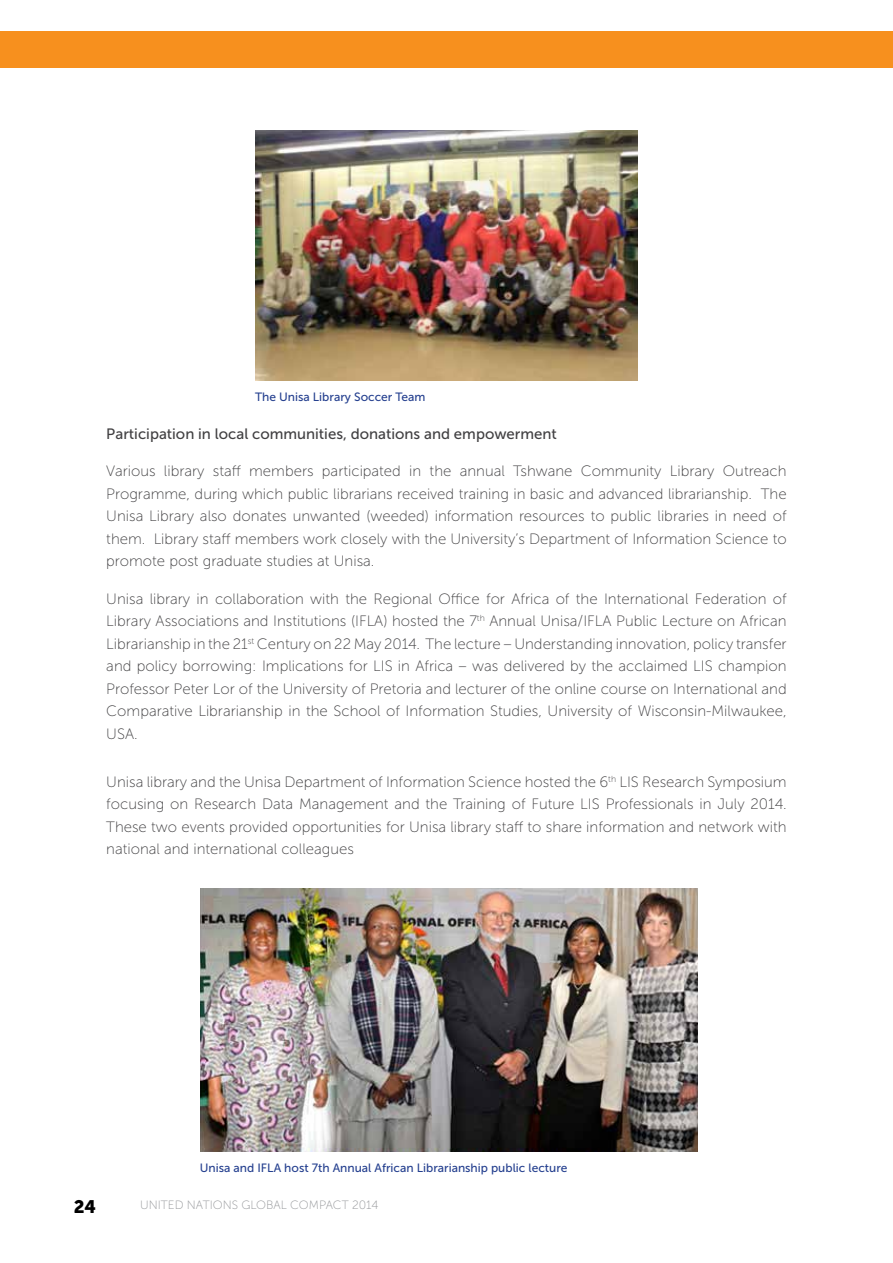
<style>
.page{position:relative;width:893px;height:1263px;background:#fff}
.page>*{position:absolute;margin:0;border:0;box-sizing:border-box;transform-origin:0 0}
.t1{font:18px "Museo Sans 900";color:#000}
.t2{font:15px/22.5px "Museo Sans 100";color:#414042;text-align:justify}
.t3{font:15px "Museo Sans 500";color:#414042}
.t4{font:12px "Museo Sans 500";color:#25408f}
.t5{font:12px "Museo Sans 100";color:#939598}
</style>
<div class="page">
<img style="left:256px;top:131px;width:381px;height:249px">
<img style="left:200px;top:889px;width:497px;height:262px">
<div style="left:0;top:31px;width:893px;height:37px;background:#f7901e"></div>
<p class="t4" style="left:255px;top:390px;width:172px">The Unisa Library Soccer Team</p>
<p class="t3" style="left:106px;top:425px;width:452px">Participation in local communities, donations and empowerment</p>
<p class="t2" style="left:106px;top:460px;width:682px">Various library staff members participated in the annual Tshwane Community Library Outreach Programme, during which public librarians received training in basic and advanced librarianship. The Unisa Library also donates unwanted (weeded) information resources to public libraries in need of them. Library staff members work closely with the University’s Department of Information Science to promote post graduate studies at Unisa.</p>
<p class="t2" style="left:106px;top:587px;width:682px">Unisa library in collaboration with the Regional Office for Africa of the International Federation of Library Associations and Institutions (IFLA) hosted the 7<sup>th</sup> Annual Unisa/IFLA Public Lecture on African Librarianship in the 21<sup>st</sup> Century on 22 May 2014. The lecture – Understanding innovation, policy transfer and policy borrowing: Implications for LIS in Africa – was delivered by the acclaimed LIS champion Professor Peter Lor of the University of Pretoria and lecturer of the online course on International and Comparative Librarianship in the School of Information Studies, University of Wisconsin-Milwaukee, USA.</p>
<p class="t2" style="left:106px;top:770px;width:682px">Unisa library and the Unisa Department of Information Science hosted the 6<sup>th</sup> LIS Research Symposium focusing on Research Data Management and the Training of Future LIS Professionals in July 2014.<br>These two events provided opportunities for Unisa library staff to share information and network with national and international colleagues</p>
<p class="t4" style="left:200px;top:1161px;width:369px">Unisa and IFLA host 7th Annual African Librarianship public lecture</p>
<p class="t1" style="left:74px;top:1196px;width:24px">24</p>
<p class="t5" style="left:140px;top:1199px;width:240px">UNITED NATIONS GLOBAL COMPACT 2014</p>
</div>
